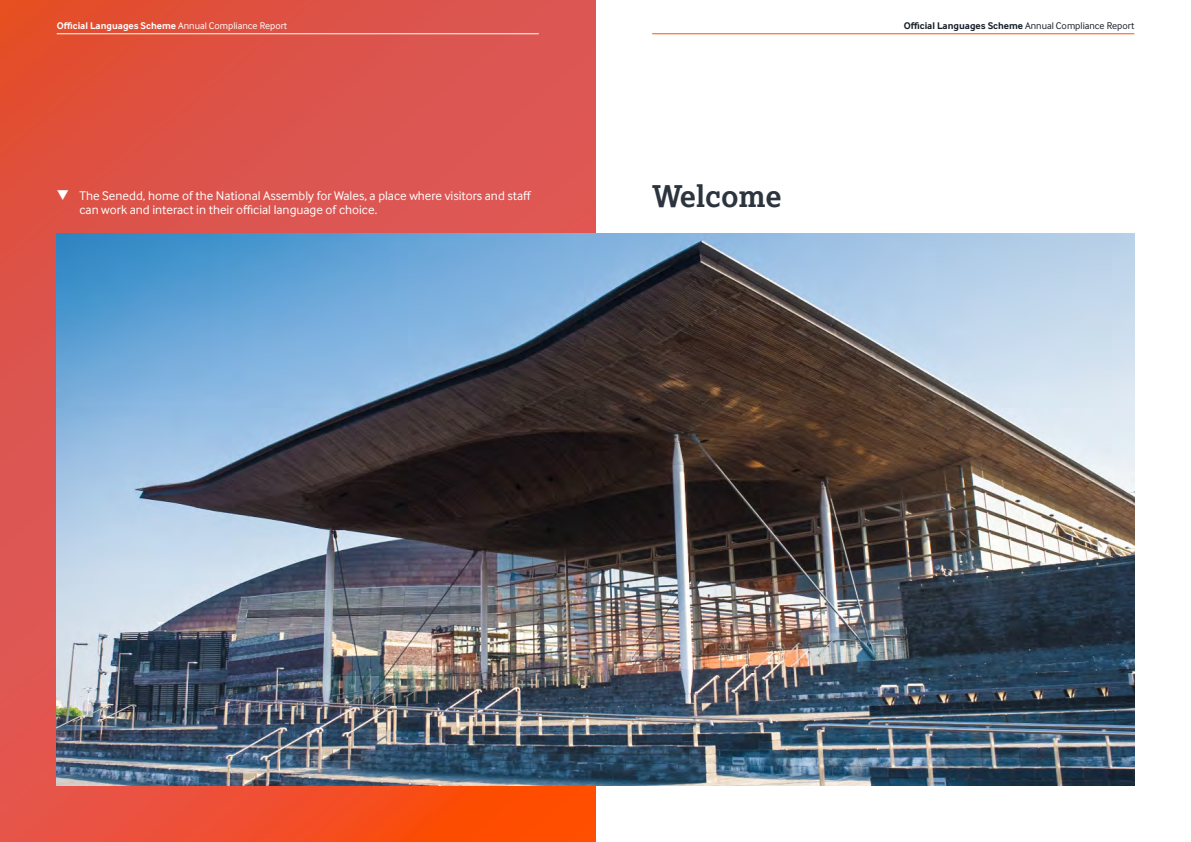
<style>
.page{position:relative;width:1191px;height:842px;background:#fff}
.page>*{position:absolute;margin:0;border:0;box-sizing:border-box;transform-origin:0 0}
.Chapter-headings{font:700 30px "Cynulliad Serif";color:#2c343e}
.t1{font:13px/14px "Cynulliad Sans";color:#fff}
.t2{font:700 10px "Cynulliad Sans";color:#fff}
.t3{font:700 10px "Cynulliad Sans";color:#151e28}
.s1{font-weight:400}
</style>
<div class="page">
<svg style="left:0;top:0;width:595px;height:842px;background:#e05444"></svg>
<hr style="left:57px;top:34px;width:482px;height:1px;background:#fff">
<hr style="left:652px;top:34px;width:482px;height:1px;background:#ff5000">
<img style="left:57px;top:234px;width:1077px;height:551px">
<svg style="left:57px;top:190px;width:11px;height:10px"></svg>
<p class="t2" style="left:57px;top:20px;width:232px">Official Languages Scheme <span class="s1">Annual Compliance Report</span></p>
<p class="t3" style="left:903px;top:20px;width:232px">Official Languages Scheme <span class="s1">Annual Compliance Report</span></p>
<p class="t1" style="left:79px;top:189px;width:453px">The Senedd, home of the National Assembly for Wales, a place where visitors and staff can work and interact in their official language of choice.</p>
<p class="Chapter-headings" style="left:652px;top:177px;width:131px">Welcome</p>
</div>
